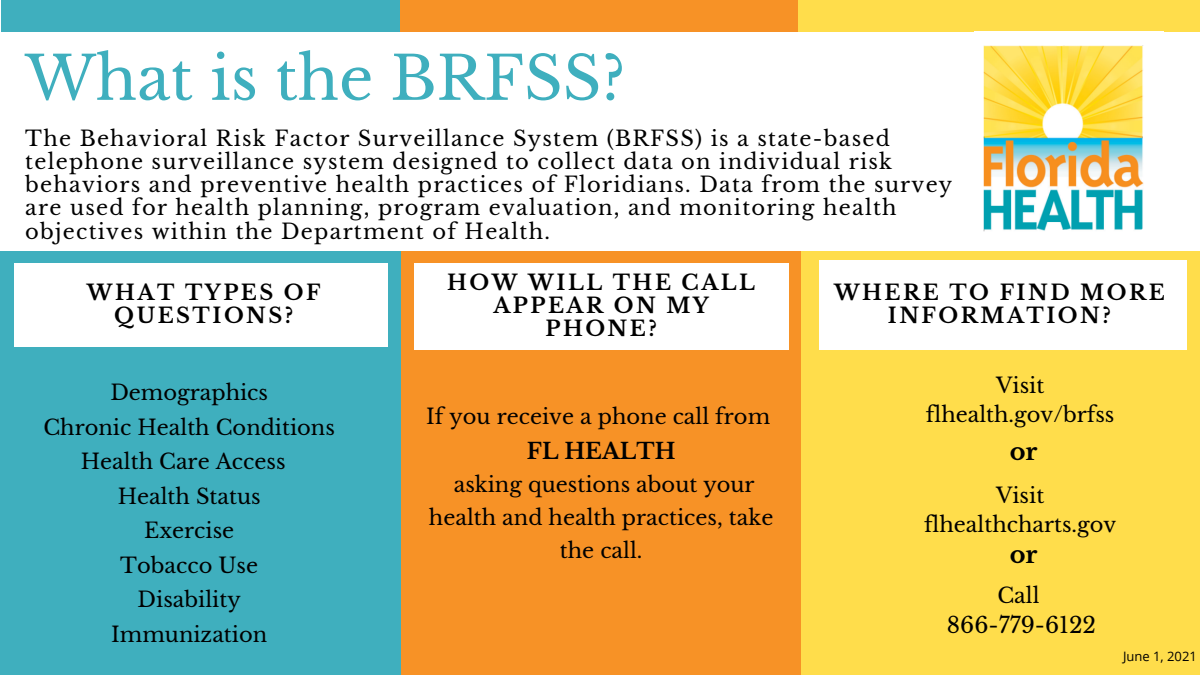
<style>
.page{position:relative;width:1200px;height:675px;background:#fff}
.page>*{position:absolute;margin:0;border:0;box-sizing:border-box;transform-origin:0 0}
.t1{font:60px "Libre Baskerville";color:#3fafbe}
.t2{font:700 24px "Libre Baskerville";color:#000}
.t3{font:22px "Libre Baskerville";color:#000}
.t4{font:700 22px "Libre Baskerville";color:#000}
.t5{font:21px/23.2px "Libre Baskerville";letter-spacing:.06em;color:#000}
.t6{font:21px/33px "Libre Baskerville";color:#000;text-align:center}
.t7{font:700 21px/23.2px "Libre Baskerville";letter-spacing:.12em;color:#000;text-align:center}
.t8{font:13px "Open Sans";color:#000}
</style>
<div class="page">
<div style="left:0;top:252px;width:404px;height:423px;background:#3fafbe"></div>
<div style="left:801px;top:252px;width:399px;height:423px;background:#ffdd4b"></div>
<div style="left:401px;top:252px;width:400px;height:423px;background:#f79226"></div>
<div style="left:1px;top:0;width:399px;height:31px;background:#3fafbe"></div>
<div style="left:400px;top:0;width:399px;height:31px;background:#f79226"></div>
<div style="left:799px;top:0;width:401px;height:31px;background:#ffdd4b"></div>
<img style="left:983px;top:45px;width:161px;height:187px">
<div style="left:15px;top:263px;width:373px;height:83px;background:#fff"></div>
<div style="left:414px;top:263px;width:374px;height:86px;background:#fff"></div>
<div style="left:820px;top:260px;width:367px;height:89px;background:#fff"></div>
<p class="t1" style="left:25px;top:42px;width:602px">What is the BRFSS?</p>
<p class="t5" style="left:25px;top:127px;width:929px">The Behavioral Risk Factor Surveillance System (BRFSS) is a state-based telephone surveillance system designed to collect data on individual risk behaviors and preventive health practices of Floridians. Data from the survey are used for health planning, program evaluation, and monitoring health objectives within the Department of Health.</p>
<p class="t7" style="left:87px;top:281px;width:235px">WHAT TYPES OF<br>QUESTIONS?</p>
<p class="t7" style="left:447px;top:271px;width:309px">HOW WILL THE CALL<br>APPEAR ON MY<br>PHONE?</p>
<p class="t7" style="left:834px;top:281px;width:332px">WHERE TO FIND MORE<br>INFORMATION?</p>
<p class="t6" style="left:110px;top:377px;width:159px">Demographics</p>
<p class="t6" style="left:43px;top:411px;width:293px">Chronic Health Conditions</p>
<p class="t6" style="left:81px;top:446px;width:206px">Health Care Access</p>
<p class="t6" style="left:118px;top:480px;width:144px">Health Status</p>
<p class="t6" style="left:144px;top:515px;width:92px">Exercise</p>
<p class="t6" style="left:120px;top:549px;width:139px">Tobacco Use</p>
<p class="t6" style="left:138px;top:584px;width:105px">Disability</p>
<p class="t6" style="left:111px;top:618px;width:158px">Immunization</p>
<p class="t6" style="left:426px;top:400px;width:346px">If you receive a phone call from</p>
<p class="t4" style="left:527px;top:437px;width:150px">FL HEALTH</p>
<p class="t6" style="left:429px;top:468px;width:346px">asking questions about your health and health practices, take the call.</p>
<p class="t5" style="left:996px;top:374px;width:50px">Visit</p>
<p class="t6" style="left:926px;top:398px;width:190px">flhealth.gov/brfss</p>
<p class="t2" style="left:1010px;top:437px;width:29px">or</p>
<p class="t5" style="left:996px;top:484px;width:50px">Visit</p>
<p class="t6" style="left:924px;top:509px;width:194px">flhealthcharts.gov</p>
<p class="t2" style="left:1010px;top:540px;width:29px">or</p>
<p class="t5" style="left:997px;top:585px;width:44px">Call</p>
<p class="t3" style="left:947px;top:612px;width:151px">866-779-6122</p>
<p class="t8" style="left:1123px;top:647px;width:75px">June 1, 2021</p>
</div>
